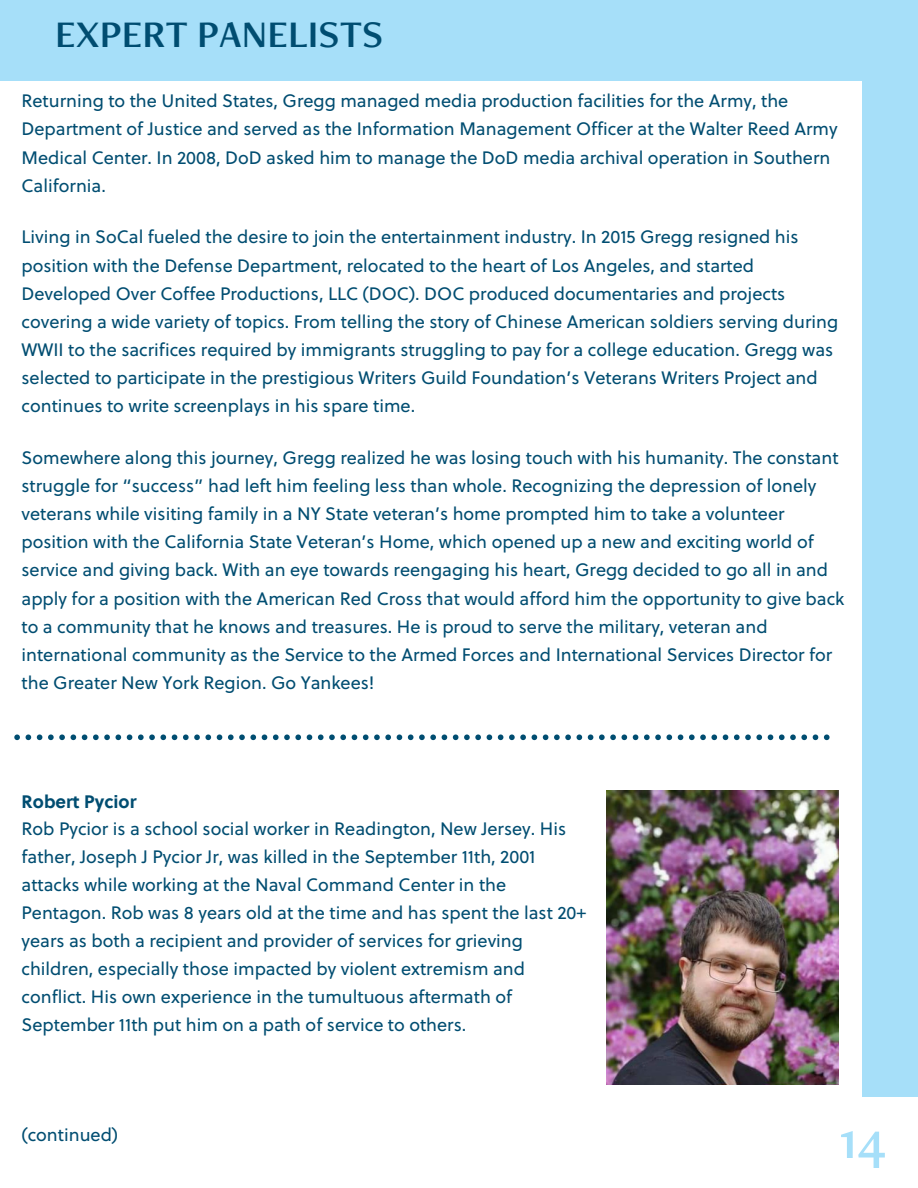
<style>
.page{position:relative;width:918px;height:1188px;background:#fff}
.page>*{position:absolute;margin:0;border:0;box-sizing:border-box;transform-origin:0 0}
.t1{font:54px "Freight Neo Pro Semi";color:#a6dff9}
.t2{font:39px "Freight Neo Pro Semi";color:#004d71}
.t3{font:18px/28.2px "Soleil";color:#004d71}
.t4{font:700 18px "Soleil W02";color:#004d71}
</style>
<div class="page">
<div style="left:863px;top:0;width:55px;height:1096px;background:#a6dff9"></div>
<div style="left:0;top:0;width:918px;height:81px;background:#a6dff9"></div>
<svg style="left:14px;top:734px;width:816px;height:6px"></svg>
<img style="left:607px;top:791px;width:232px;height:294px">
<p class="t2" style="left:55px;top:19px;width:330px">EXPERT PANELISTS</p>
<p class="t3" style="left:22px;top:87px;width:818px">Returning to the United States, Gregg managed media production facilities for the Army, the Department of Justice and served as the Information Management Officer at the Walter Reed Army Medical Center. In 2008, DoD asked him to manage the DoD media archival operation in Southern California.</p>
<p class="t3" style="left:22px;top:223px;width:818px">Living in SoCal fueled the desire to join the entertainment industry. In 2015 Gregg resigned his position with the Defense Department, relocated to the heart of Los Angeles, and started Developed Over Coffee Productions, LLC (DOC). DOC produced documentaries and projects covering a wide variety of topics. From telling the story of Chinese American soldiers serving during WWII to the sacrifices required by immigrants struggling to pay for a college education. Gregg was selected to participate in the prestigious Writers Guild Foundation’s Veterans Writers Project and continues to write screenplays in his spare time.</p>
<p class="t3" style="left:22px;top:443px;width:824px">Somewhere along this journey, Gregg realized he was losing touch with his humanity. The constant struggle for “success” had left him feeling less than whole. Recognizing the depression of lonely veterans while visiting family in a NY State veteran’s home prompted him to take a volunteer position with the California State Veteran’s Home, which opened up a new and exciting world of service and giving back. With an eye towards reengaging his heart, Gregg decided to go all in and apply for a position with the American Red Cross that would afford him the opportunity to give back to a community that he knows and treasures. He is proud to serve the military, veteran and international community as the Service to the Armed Forces and International Services Director for the Greater New York Region. Go Yankees!</p>
<p class="t4" style="left:22px;top:787px;width:116px">Robert Pycior</p>
<p class="t3" style="left:22px;top:814px;width:566px">Rob Pycior is a school social worker in Readington, New Jersey. His father, Joseph J Pycior Jr, was killed in the September 11th, 2001 attacks while working at the Naval Command Center in the Pentagon. Rob was 8 years old at the time and has spent the last 20+ years as both a recipient and provider of services for grieving children, especially those impacted by violent extremism and conflict. His own experience in the tumultuous aftermath of September 11th put him on a path of service to others.</p>
<p class="t3" style="left:22px;top:1121px;width:98px">(continued)</p>
<p class="t1" style="left:840px;top:1120px;width:48px">14</p>
</div>
